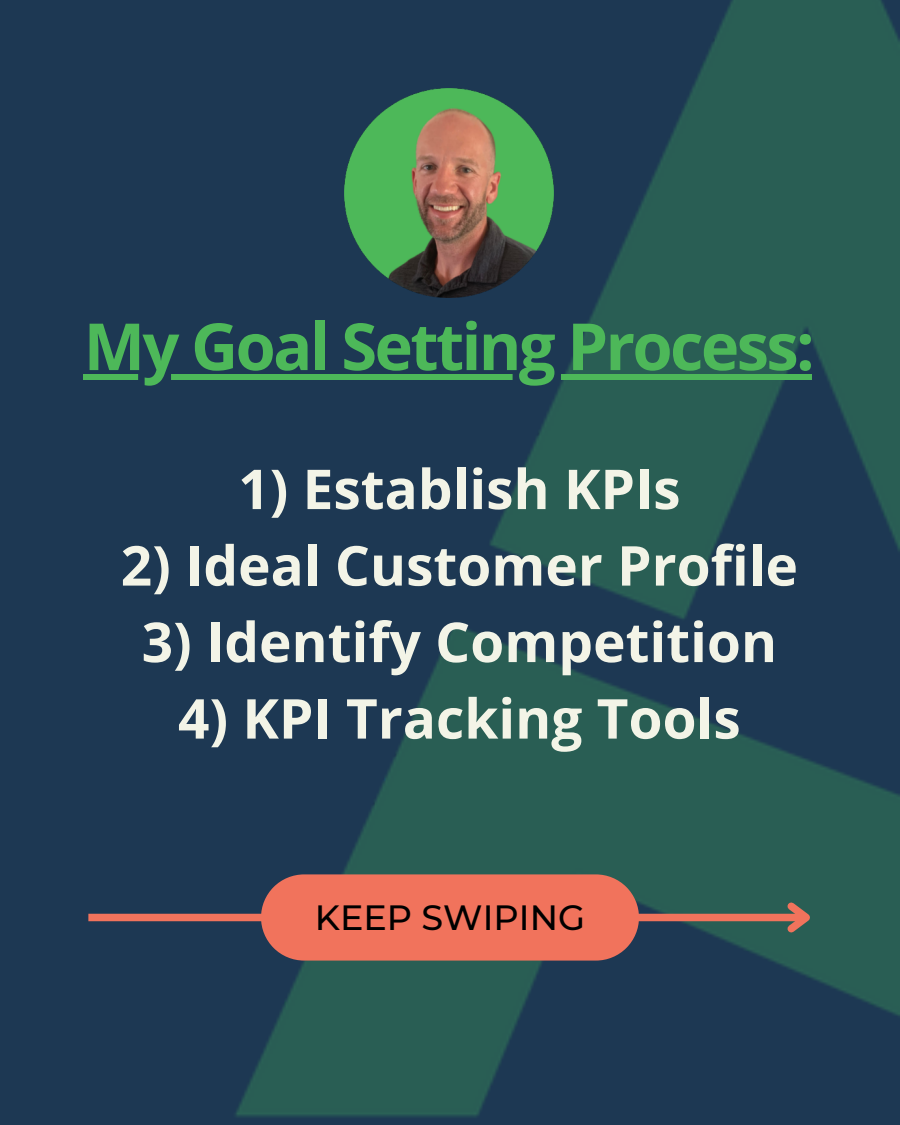
<style>
.page{position:relative;width:900px;height:1125px;background:#1d3853}
.page>*{position:absolute;margin:0;border:0;box-sizing:border-box;transform-origin:0 0}
.t1{font:700 65px "Open Sans";letter-spacing:-.04em;color:#4db859}
.t2{font:700 55px "Open Sans";color:#f3f4e7}
.t3{font:500 35px "Montserrat";color:#000}
</style>
<div class="page">
<img style="left:134px;top:0;width:766px;height:1117px">
<div style="left:88px;top:914px;width:718px;height:7px;background:#f1735c"></div>
<svg style="left:781px;top:896px;width:38px;height:43px;background:#5e6356"></svg>
<svg style="left:261px;top:874px;width:378px;height:87px;background:#e4705b"></svg>
<img style="left:335px;top:79px;width:228px;height:227px">
<div style="left:84px;top:374px;width:728px;height:6px;background:#4db859"></div>
<p class="t1" style="left:84px;top:301px;width:732px">My Goal Setting Process:</p>
<p class="t2" style="left:238px;top:450px;width:444px">1) Establish KPIs</p>
<p class="t2" style="left:121px;top:527px;width:679px">2) Ideal Customer Profile</p>
<p class="t2" style="left:142px;top:603px;width:637px">3) Identify Competition</p>
<p class="t2" style="left:178px;top:680px;width:564px">4) KPI Tracking Tools</p>
<p class="t3" style="left:315px;top:896px;width:272px">KEEP SWIPING</p>
</div>
